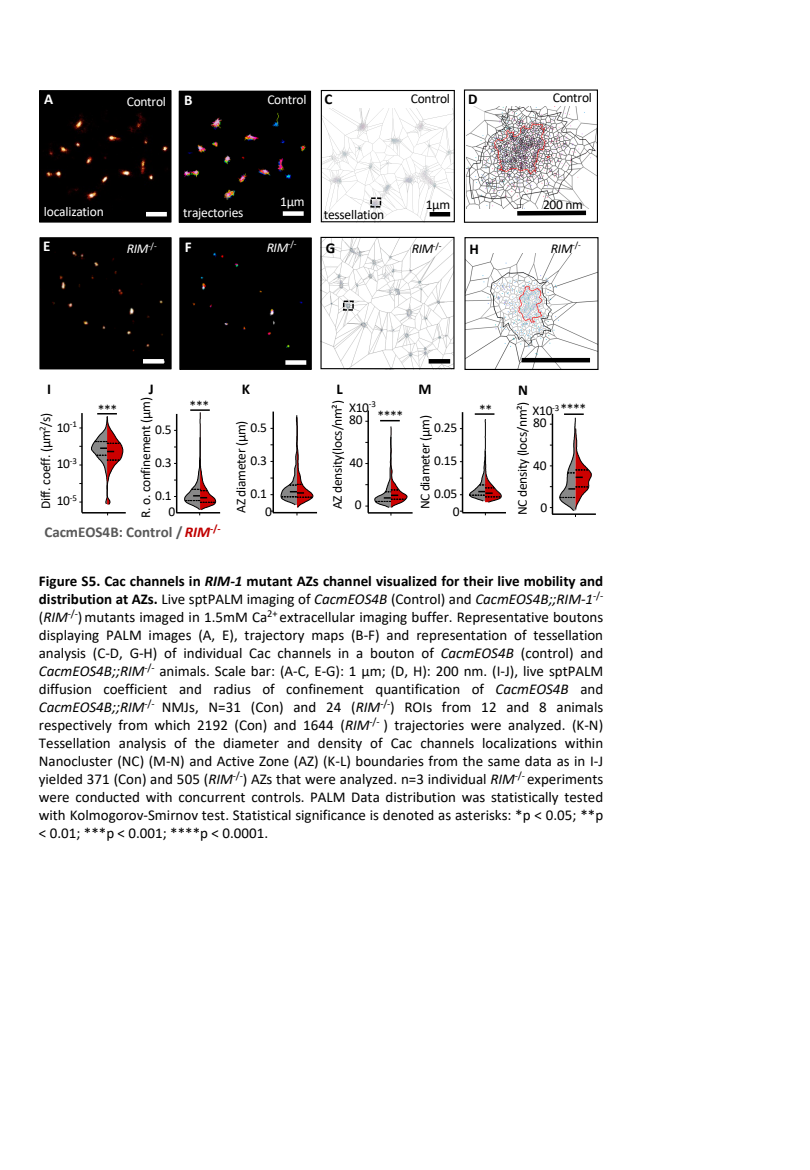
<style>
.page{position:relative;width:810px;height:1170px;background:#fff}
.page>*{position:absolute;margin:0;border:0;box-sizing:border-box;transform-origin:0 0}
.t1{font:15px/18px "Calibri";color:#000;text-align:justify}
.t2{font:700 15px "Calibri";color:#595959}
.t3{font:700 15px "Calibri";color:#000}
.t4{font:700 15px "Calibri";color:#fff}
.t5{font:13.5px "Calibri";letter-spacing:-.02em;color:#000}
.t6{font:13.5px "Calibri";letter-spacing:-.02em;color:#fff}
.t7{font:italic 13.5px "Calibri";letter-spacing:-.025em;color:#fff}
.t8{font:italic 13.5px "Calibri";letter-spacing:-.025em;color:#000}
.s1{font-style:italic;color:#c00000}
.s2{font-weight:700}
.s3{font-weight:700;font-style:italic}
.s4{font-style:italic}
</style>
<div class="page">
<img style="left:467px;top:107px;width:129px;height:101px">
<img style="left:466px;top:254px;width:131px;height:114px">
<img style="left:321px;top:239px;width:132px;height:131px">
<img style="left:323px;top:108px;width:130px;height:112px">
<hr style="left:81px;top:413px;width:2px;height:100px;background:#000">
<hr style="left:82px;top:512px;width:44px;height:2px;background:#000">
<svg style="left:91px;top:416px;width:33px;height:89px"></svg>
<hr style="left:97px;top:413px;width:20px;height:2px;background:#000">
<div style="left:164px;top:444px;width:18px;height:8px;border:2px solid #fff"></div>
<hr style="left:176px;top:414px;width:1px;height:99px;background:#000">
<hr style="left:176px;top:512px;width:44px;height:2px;background:#000">
<svg style="left:184px;top:412px;width:32px;height:103px"></svg>
<hr style="left:190px;top:409px;width:20px;height:2px;background:#000">
<hr style="left:273px;top:412px;width:1px;height:101px;background:#000">
<hr style="left:273px;top:512px;width:44px;height:1px;background:#000">
<svg style="left:280px;top:415px;width:34px;height:100px"></svg>
<div style="left:463px;top:460px;width:20px;height:10px;border:2px solid #fff"></div>
<hr style="left:462px;top:412px;width:1px;height:101px;background:#000">
<hr style="left:462px;top:512px;width:44px;height:1px;background:#000">
<svg style="left:469px;top:413px;width:33px;height:90px"></svg>
<hr style="left:367px;top:411px;width:2px;height:102px;background:#000">
<hr style="left:368px;top:512px;width:45px;height:2px;background:#000">
<svg style="left:374px;top:420px;width:34px;height:96px"></svg>
<hr style="left:564px;top:413px;width:20px;height:2px;background:#000">
<hr style="left:552px;top:414px;width:1px;height:100px;background:#000">
<hr style="left:552px;top:513px;width:44px;height:2px;background:#000">
<svg style="left:559px;top:417px;width:33px;height:100px"></svg>
<hr style="left:522px;top:358px;width:68px;height:4px;background:#000">
<svg style="left:513px;top:208px;width:76px;height:8px"></svg>
<div style="left:430px;top:212px;width:20px;height:5px;background:#000"></div>
<div style="left:41px;top:239px;width:129px;height:128px;background:#000"></div>
<div style="left:39px;top:237px;width:133px;height:132px;border:1px solid #000"></div>
<div style="left:143px;top:359px;width:21px;height:5px;background:#fff"></div>
<div style="left:181px;top:239px;width:129px;height:129px;background:#000"></div>
<div style="left:179px;top:237px;width:133px;height:133px;border:1px solid #000"></div>
<div style="left:285px;top:360px;width:21px;height:5px;background:#fff"></div>
<img style="left:41px;top:92px;width:129px;height:129px">
<div style="left:39px;top:90px;width:133px;height:133px;border:1px solid #000"></div>
<hr style="left:146px;top:212px;width:21px;height:4px;background:#fff">
<div style="left:181px;top:93px;width:128px;height:128px;background:#000"></div>
<div style="left:179px;top:91px;width:132px;height:132px;border:1px solid #000"></div>
<div style="left:283px;top:211px;width:21px;height:5px;background:#fff"></div>
<div style="left:343px;top:301px;width:11px;height:10px;border:2px dashed #000"></div>
<div style="left:429px;top:359px;width:21px;height:5px;background:#000"></div>
<div style="left:321px;top:90px;width:134px;height:132px;border:1px solid #000"></div>
<div style="left:464px;top:89px;width:134px;height:134px;border:1px solid #000"></div>
<div style="left:464px;top:237px;width:135px;height:133px;border:1px solid #000"></div>
<div style="left:320px;top:237px;width:135px;height:132px;border:1px solid #000"></div>
<div style="left:370px;top:197px;width:11px;height:11px;border:2px dashed #000"></div>
<svg style="left:545px;top:150px;width:6px;height:5px"></svg>
<p class="t4" style="left:44px;top:89px;width:11px">A</p>
<p class="t6" style="left:127px;top:93px;width:41px">Control</p>
<p class="t4" style="left:184px;top:90px;width:10px">B</p>
<p class="t3" style="left:325px;top:90px;width:9px">C</p>
<p class="t5" style="left:553px;top:89px;width:41px">Control</p>
<p class="t6" style="left:267px;top:92px;width:41px">Control</p>
<p class="t5" style="left:411px;top:90px;width:41px">Control</p>
<p class="t3" style="left:468px;top:90px;width:11px">D</p>
<p class="t6" style="left:44px;top:204px;width:61px">localization</p>
<p class="t6" style="left:183px;top:204px;width:62px">trajectories</p>
<p class="t6" style="left:280px;top:193px;width:26px">1µm</p>
<p class="t5" style="left:324px;top:206px;width:62px">tessellation</p>
<p class="t5" style="left:426px;top:196px;width:26px">1µm</p>
<p class="t5" style="left:543px;top:196px;width:42px">200 nm</p>
<p class="t4" style="left:43px;top:237px;width:9px">E</p>
<p class="t7" style="left:127px;top:241px;width:31px">RIM<sup>-/-</sup></p>
<p class="t4" style="left:185px;top:238px;width:8px">F</p>
<p class="t7" style="left:267px;top:239px;width:31px">RIM<sup>-/-</sup></p>
<p class="t8" style="left:551px;top:240px;width:31px">RIM<sup>-/-</sup></p>
<p class="t8" style="left:412px;top:240px;width:31px">RIM<sup>-/-</sup></p>
<p class="t3" style="left:326px;top:239px;width:11px">G</p>
<p class="t3" style="left:470px;top:240px;width:11px">H</p>
<p class="t3" style="left:47px;top:380px;width:6px">I</p>
<p class="t3" style="left:149px;top:380px;width:6px">J</p>
<p class="t3" style="left:242px;top:380px;width:10px">K</p>
<p class="t3" style="left:336px;top:380px;width:8px">L</p>
<p class="t3" style="left:419px;top:380px;width:15px">M</p>
<p class="t3" style="left:518px;top:380px;width:11px">N</p>
<p class="t5" style="left:37px;top:509px;width:98px;rotate:-90deg">Diff. coeff. (µm<sup>2</sup>/s)</p>
<p class="t5" style="left:137px;top:518px;width:122px;rotate:-90deg">R. o. confinement (µm)</p>
<p class="t5" style="left:329px;top:509px;width:110px;rotate:-90deg">AZ density(locs/nm²)</p>
<p class="t5" style="left:190px;top:398px;width:21px">***</p>
<p class="t5" style="left:349px;top:399px;width:29px">X10<sup>-3</sup></p>
<p class="t5" style="left:560px;top:400px;width:27px">****</p>
<p class="t5" style="left:533px;top:414px;width:15px">80</p>
<p class="t5" style="left:533px;top:457px;width:15px">40</p>
<p class="t5" style="left:514px;top:515px;width:115px;rotate:-90deg">NC density (locs/nm²)</p>
<p class="t5" style="left:532px;top:403px;width:29px">X10<sup>-3</sup></p>
<p class="t5" style="left:98px;top:402px;width:21px">***</p>
<p class="t5" style="left:479px;top:402px;width:15px">**</p>
<p class="t5" style="left:377px;top:407px;width:27px">****</p>
<p class="t5" style="left:349px;top:412px;width:15px">80</p>
<p class="t5" style="left:417px;top:509px;width:96px;rotate:-90deg">NC diameter (µm)</p>
<p class="t5" style="left:233px;top:513px;width:94px;rotate:-90deg">AZ diameter (µm)</p>
<p class="t5" style="left:57px;top:419px;width:22px">10<sup>-1</sup></p>
<p class="t5" style="left:251px;top:420px;width:18px">0.5</p>
<p class="t5" style="left:251px;top:452px;width:18px">0.3</p>
<p class="t5" style="left:251px;top:485px;width:18px">0.1</p>
<p class="t5" style="left:434px;top:420px;width:25px">0.25</p>
<p class="t5" style="left:434px;top:452px;width:25px">0.15</p>
<p class="t5" style="left:434px;top:485px;width:25px">0.05</p>
<p class="t5" style="left:155px;top:421px;width:18px">0.5</p>
<p class="t5" style="left:155px;top:454px;width:18px">0.3</p>
<p class="t5" style="left:155px;top:487px;width:18px">0.1</p>
<p class="t5" style="left:57px;top:456px;width:22px">10<sup>-3</sup></p>
<p class="t5" style="left:350px;top:454px;width:15px">40</p>
<p class="t5" style="left:355px;top:497px;width:8px">0</p>
<p class="t5" style="left:57px;top:493px;width:22px">10<sup>-5</sup></p>
<p class="t5" style="left:540px;top:499px;width:8px">0</p>
<p class="t5" style="left:169px;top:503px;width:8px">0</p>
<p class="t5" style="left:265px;top:503px;width:8px">0</p>
<p class="t5" style="left:453px;top:503px;width:8px">0</p>
<p class="t2" style="left:45px;top:522px;width:178px">CacmEOS4B: Control / <span class="s1">RIM</span><sup>-/-</sup></p>
<p class="t1" style="left:39px;top:572px;width:566px"><span class="s2">Figure S5. Cac channels in</span> <span class="s3">RIM-1</span> <span class="s2">mutant AZs channel visualized for their live mobility and distribution at AZs.</span> Live sptPALM imaging of <span class="s4">CacmEOS4B</span> (Control) and <span class="s4">CacmEOS4B;;RIM-1</span><sup>-/- </sup>(<span class="s4">RIM</span><sup>-/-</sup>)mutants imaged in 1.5mM Ca<sup>2+</sup> extracellular imaging buffer. Representative boutons displaying PALM images (A, E), trajectory maps (B-F) and representation of tessellation analysis (C-D, G-H) of individual Cac channels in a bouton of <span class="s4">CacmEOS4B</span> (control) and <span class="s4">CacmEOS4B;;RIM</span><sup>-/-</sup> animals. Scale bar: (A-C, E-G): 1 µm; (D, H): 200 nm. (I-J), live sptPALM diffusion coefficient and radius of confinement quantification of <span class="s4">CacmEOS4B</span> and <span class="s4">CacmEOS4B;;RIM</span><sup>-/-</sup> NMJs, N=31 (Con) and 24 (<span class="s4">RIM</span><sup>-/-</sup>) ROIs from 12 and 8 animals respectively from which 2192 (Con) and 1644 (<span class="s4">RIM</span><sup>-/-</sup> ) trajectories were analyzed. (K-N)<br>Tessellation analysis of the diameter and density of Cac channels localizations within Nanocluster (NC) (M-N) and Active Zone (AZ) (K-L) boundaries from the same data as in I-J yielded 371 (Con) and 505 (<span class="s4">RIM</span><sup>-/-</sup>) AZs that were analyzed. n=3 individual <span class="s4">RIM</span><sup>-/-</sup> experiments were conducted with concurrent controls. PALM Data distribution was statistically tested with Kolmogorov-Smirnov test. Statistical significance is denoted as asterisks: *p &lt; 0.05; **p &lt; 0.01; ***p &lt; 0.001; ****p &lt; 0.0001.</p>
</div>
